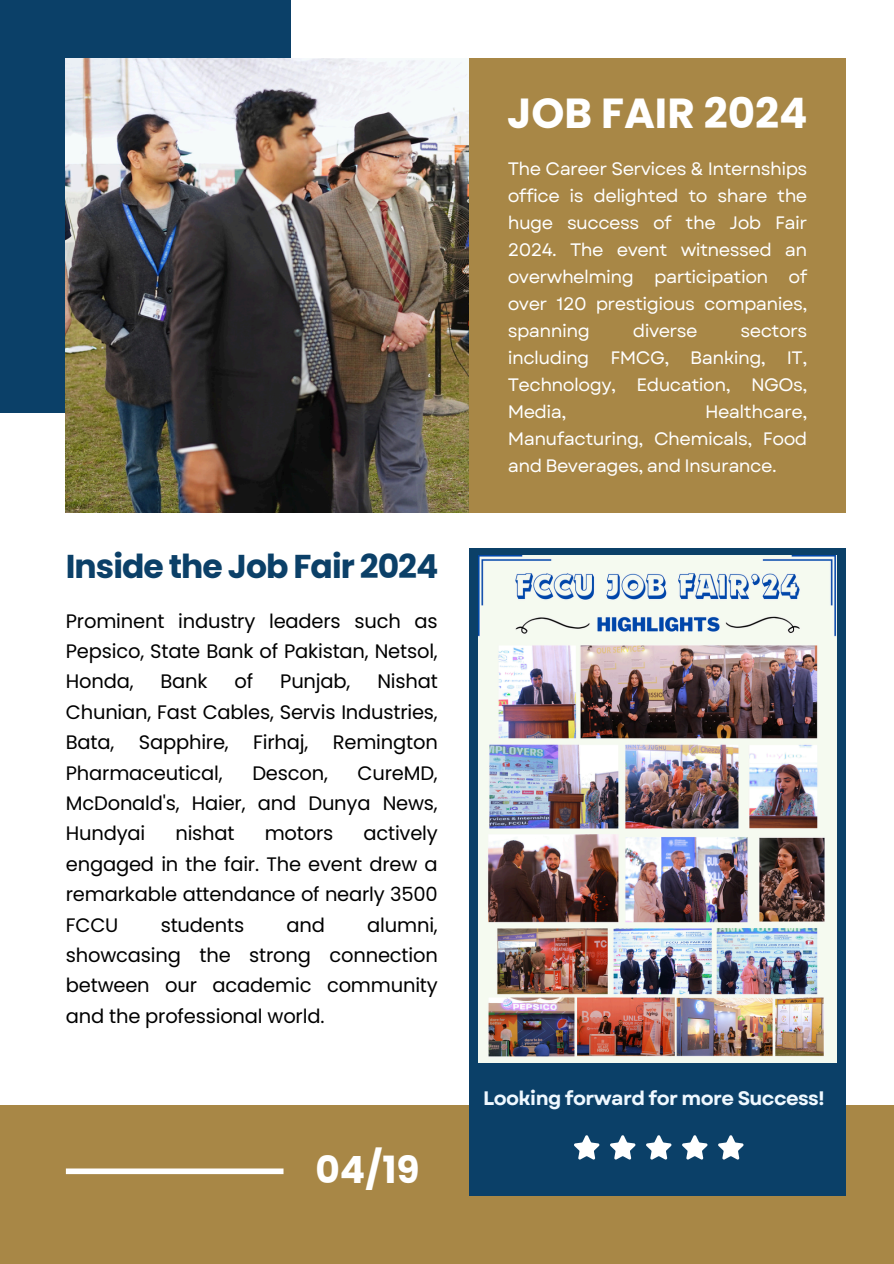
<style>
.page{position:relative;width:894px;height:1264px;background:#fff}
.page>*{position:absolute;margin:0;border:0;box-sizing:border-box;transform-origin:0 0}
.t1{font:700 42px "Poppins";color:#fff}
.t2{font:700 37.5px "Poppins";color:#fff}
.t3{font:700 33px "Poppins";letter-spacing:-.03em;color:#0b4068}
.t4{font:19.5px/30.3px "Poppins";letter-spacing:-.01em;color:#000;text-align:justify}
.t5{font:700 19.5px "Garet";letter-spacing:-.03em;color:#eff8ff}
.t6{font:18px/27px "Garet";letter-spacing:-.03em;color:#fff;text-align:justify}
</style>
<div class="page">
<div style="left:468px;top:58px;width:377px;height:455px;background:#a88746"></div>
<div style="left:0;top:0;width:290px;height:413px;background:#0b4068"></div>
<div style="left:0;top:1104px;width:893px;height:159px;background:#a88746"></div>
<div style="left:468px;top:548px;width:377px;height:648px;background:#0b4068"></div>
<div style="left:66px;top:1168px;width:217px;height:6px;background:#fff"></div>
<img style="left:66px;top:58px;width:403px;height:455px">
<img style="left:478px;top:555px;width:357px;height:506px">
<svg style="left:574px;top:1135px;width:25px;height:24px"></svg>
<svg style="left:610px;top:1135px;width:25px;height:24px"></svg>
<svg style="left:646px;top:1135px;width:25px;height:24px"></svg>
<svg style="left:682px;top:1135px;width:25px;height:24px"></svg>
<svg style="left:718px;top:1135px;width:25px;height:24px"></svg>
<h4 class="t3" style="left:66px;top:543px;width:374px">Inside the Job Fair 2024</h4>
<p class="t4" style="left:66px;top:605px;width:373px">Prominent industry leaders such as Pepsico, State Bank of Pakistan, Netsol, Honda,</p>
<p class="t4" style="left:160px;top:666px;width:49px">Bank</p>
<p class="t4" style="left:234px;top:666px;width:20px">of</p>
<p class="t4" style="left:280px;top:666px;width:72px">Punjab,</p>
<p class="t4" style="left:66px;top:666px;width:373px;text-indent:311px">Nishat Chunian, Fast Cables, Servis Industries, Bata,</p>
<p class="t4" style="left:139px;top:727px;width:91px">Sapphire,</p>
<p class="t4" style="left:253px;top:727px;width:57px">Firhaj,</p>
<p class="t4" style="left:333px;top:727px;width:106px">Remington</p>
<p class="t4" style="left:66px;top:757px;width:158px">Pharmaceutical,</p>
<p class="t4" style="left:252px;top:757px;width:77px">Descon,</p>
<p class="t4" style="left:66px;top:757px;width:373px;text-indent:291px">CureMD, McDonald's, Haier, and Dunya News, Hundyai</p>
<p class="t4" style="left:66px;top:818px;width:373px;text-indent:297px">actively engaged in the fair. The event drew a remarkable attendance of nearly 3500<br>FCCU</p>
<p class="t4" style="left:175px;top:818px;width:61px">nishat</p>
<p class="t4" style="left:265px;top:818px;width:70px">motors</p>
<p class="t4" style="left:66px;top:909px;width:373px;text-indent:301px">alumni, showcasing the strong connection between our academic community and the professional world.</p>
<p class="t4" style="left:161px;top:909px;width:85px">students</p>
<p class="t4" style="left:286px;top:909px;width:40px">and</p>
<p class="t2" style="left:315px;top:1143px;width:105px">04/19</p>
<p class="t1" style="left:507px;top:83px;width:302px">JOB FAIR 2024</p>
<p class="t6" style="left:507px;top:155px;width:301px">The Career Services &amp; Internships office is delighted to share the huge success of the Job Fair 2024. The event witnessed an overwhelming participation of over 120 prestigious companies, spanning</p>
<p class="t6" style="left:632px;top:317px;width:66px">diverse</p>
<p class="t6" style="left:507px;top:317px;width:301px;text-indent:233px">sectors including FMCG, Banking, IT, Technology, Education, NGOs, Media,</p>
<p class="t6" style="left:507px;top:398px;width:301px;text-indent:197px">Healthcare, Manufacturing, Chemicals, Food and Beverages, and Insurance.</p>
<h3 class="t5" style="left:483px;top:1083px;width:343px">Looking forward for more Success!</h3>
</div>
